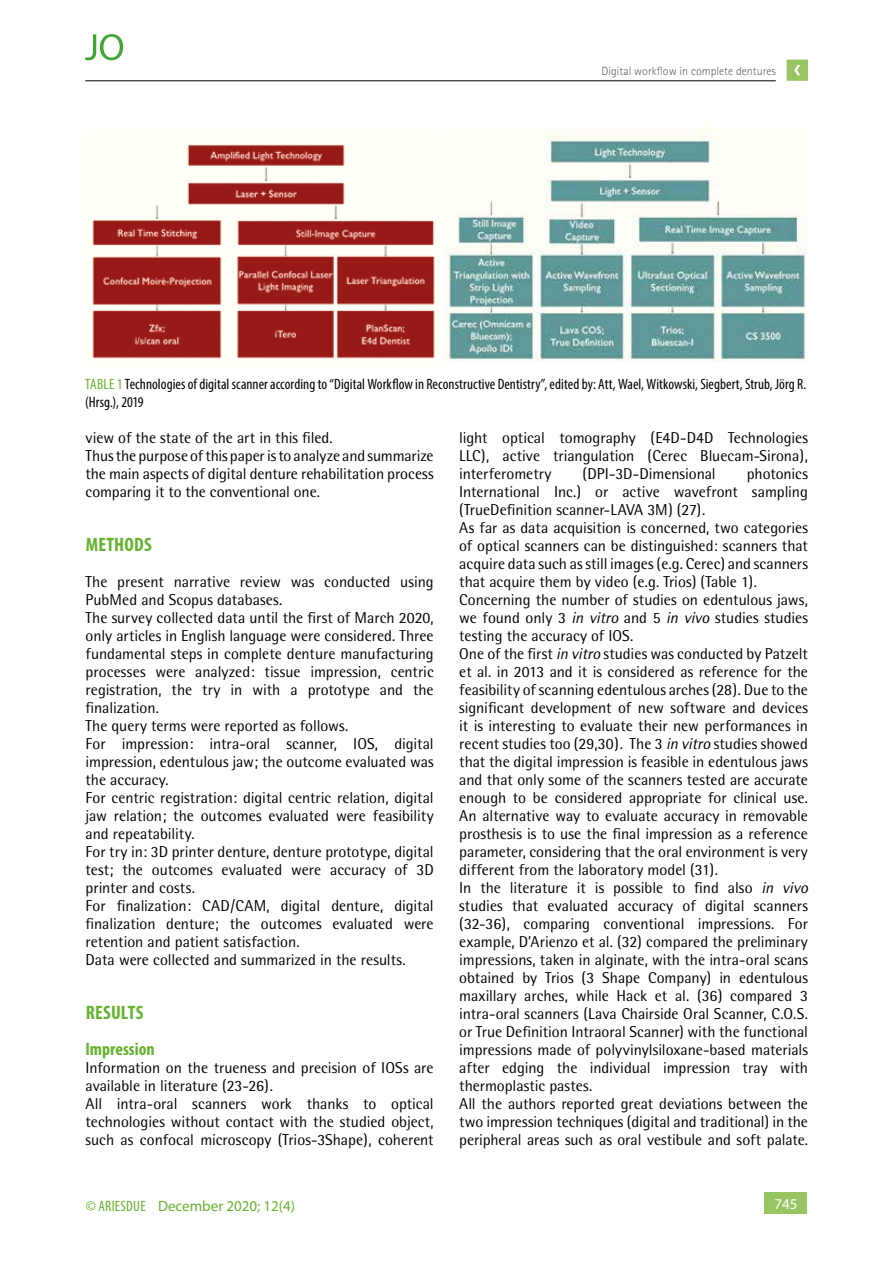
<style>
.page{position:relative;width:893px;height:1263px;background:#fff}
.page>*{position:absolute;margin:0;border:0;box-sizing:border-box;transform-origin:0 0}
.t1{font:700 condensed 19.5px "Myriad Pro";letter-spacing:.01em;color:#65b32e}
.t2{font:700 condensed 18px "Myriad Pro";color:#65b32e}
.t3{font:15.75px/18px "Rotis Semi Sans";color:#000}
.t4{font:condensed 15px/18px "Myriad Pro";letter-spacing:.005em;color:#000}
.t5{font:15px "Myriad Pro";color:#65b32e}
.t6{font:15px "Myriad Pro";color:#fff}
.t7{font:300 12px "Rotis Sans Serif";color:#646363}
.s1{color:#65b32e}
.s2{font-stretch:condensed}
.s3{font-style:italic}
</style>
<div class="page">
<div style="left:765px;top:1193px;width:42px;height:21px;background:#96c562"></div>
<svg style="left:787px;top:60px;width:21px;height:21px"></svg>
<hr style="left:85px;top:81px;width:691px;height:1px;background:#000">
<svg style="left:85px;top:34px;width:38px;height:26px"></svg>
<img style="left:92px;top:144px;width:343px;height:215px">
<img style="left:444px;top:128px;width:362px;height:233px">
<p class="t7" style="left:602px;top:64px;width:176px">Digital workflow in complete dentures</p>
<p class="t4" style="left:85px;top:375px;width:723px"><span class="s1">TABLE 1</span> Technologies of digital scanner according to “Digital Workflow in Reconstructive Dentistry”, edited by: Att, Wael, Witkowski, Siegbert, Strub, Jörg R. (Hrsg.), 2019</p>
<p class="t3" style="left:86px;top:429px;width:350px">view of the state of the art in this filed.<br>Thus the purpose of this paper is to analyze and summarize the main aspects of digital denture rehabilitation process comparing it to the conventional one.</p>
<p class="t1" style="left:86px;top:532px;width:67px">METHODS</p>
<p class="t3" style="left:86px;top:573px;width:350px">The present narrative review was conducted using PubMed and Scopus databases.<br>The survey collected data until the first of March 2020, only articles in English language were considered. Three fundamental steps in complete denture manufacturing processes were analyzed: tissue impression, centric registration, the try in with a prototype and the finalization.<br>The query terms were reported as follows.<br>For impression: intra-oral scanner, IOS, digital impression, edentulous jaw; the outcome evaluated was the accuracy.<br>For centric registration: digital centric relation, digital jaw relation; the outcomes evaluated were feasibility and repeatability.<br>For try in: 3D printer denture, denture prototype, digital test; the outcomes evaluated were accuracy of 3D printer and costs.<br>For finalization: CAD/CAM, digital denture, digital finalization denture; the outcomes evaluated were retention and patient satisfaction.<br>Data were collected and summarized in the results.</p>
<p class="t1" style="left:86px;top:1000px;width:59px">RESULTS</p>
<p class="t2" style="left:86px;top:1038px;width:71px">Impression</p>
<p class="t3" style="left:86px;top:1059px;width:350px">Information on the trueness and precision of IOSs are available in literature (23-26).<br>All intra-oral scanners work thanks to optical technologies without contact with the studied object, such as confocal microscopy (Trios-3Shape), coherent</p>
<p class="t5" style="left:86px;top:1196px;width:211px"><span class="s2">© ARIESDUE</span> December 2020; 12(4)</p>
<p class="t3" style="left:459px;top:429px;width:350px;text-align:justify">light optical tomography (E4D-D4D Technologies LLC), active triangulation (Cerec Bluecam-Sirona), interferometry</p>
<p class="t3" style="left:583px;top:465px;width:135px">(DPI-3D-Dimensional</p>
<p class="t3" style="left:459px;top:465px;width:350px;text-indent:287px">photonics International Inc.) or active wavefront sampling (TrueDefinition scanner-LAVA 3M) (27).<br>As far as data acquisition is concerned, two categories of optical scanners can be distinguished: scanners that acquire data such as still images (e.g. Cerec) and scanners that acquire them by video (e.g. Trios) (Table 1).<br>Concerning the number of studies on edentulous jaws, we found only 3 <span class="s3">in vitro</span> and 5 <span class="s3">in vivo</span> studies studies testing the accuracy of IOS.<br>One of the first <span class="s3">in vitro</span> studies was conducted by Patzelt et al. in 2013 and it is considered as reference for the feasibility of scanning edentulous arches (28). Due to the significant development of new software and devices it is interesting to evaluate their new performances in recent studies too (29,30). The 3 <span class="s3">in vitro</span> studies showed that the digital impression is feasible in edentulous jaws and that only some of the scanners tested are accurate enough to be considered appropriate for clinical use.<br>An alternative way to evaluate accuracy in removable prosthesis is to use the final impression as a reference parameter, considering that the oral environment is very different from the laboratory model (31).<br>In the literature it is possible to find also <span class="s3">in vivo </span>studies that evaluated accuracy of digital scanners (32-36), comparing conventional impressions. For example, D’Arienzo et al. (32) compared the preliminary impressions, taken in alginate, with the intra-oral scans obtained by Trios (3 Shape Company) in edentulous maxillary arches, while Hack et al. (36) compared 3 intra-oral scanners (Lava Chairside Oral Scanner, C.O.S. or True Definition Intraoral Scanner) with the functional impressions made of polyvinylsiloxane-based materials after edging the individual impression tray with thermoplastic pastes.<br>All the authors reported great deviations between the two impression techniques (digital and traditional) in the peripheral areas such as oral vestibule and soft palate.</p>
<p class="t6" style="left:774px;top:1195px;width:25px">745</p>
</div>
